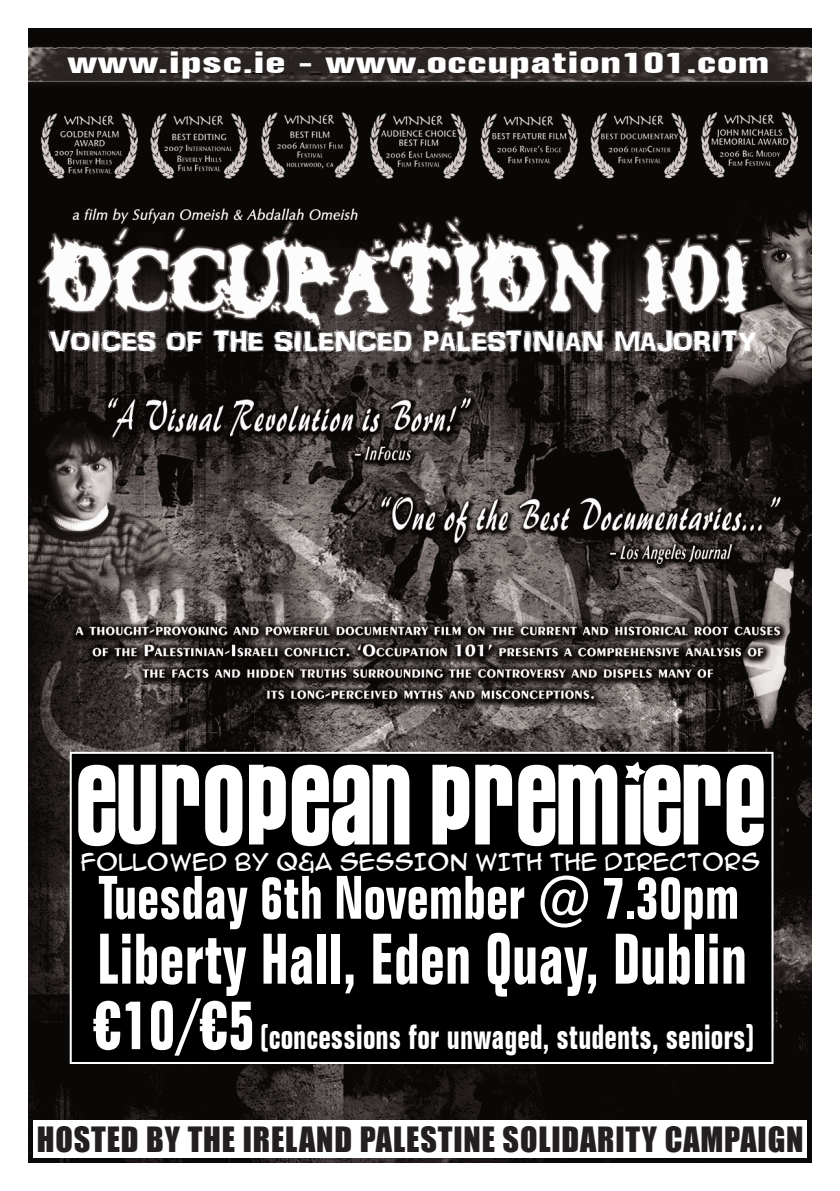
<style>
.page{position:relative;width:840px;height:1191px;background:#fff}
.page>*{position:absolute;margin:0;border:0;box-sizing:border-box;transform-origin:0 0}
.t1{font:120px "Pussycat Snickers";letter-spacing:-.015em;color:#fff;scale:1.04 1}
.t2{font:700 condensed 70px "Folio BT";color:#fff;scale:.85 1}
.t3{font:700 condensed 60px "Folio BT";color:#fff;scale:.88 1}
.t4{font:700 condensed 34px "Folio BT";color:#fff;scale:.88 1}
.t5{font:32px "Impact";letter-spacing:.025em;color:#231f20}
.t6{font:30px "DARLING";letter-spacing:.025em;color:#fff}
.t7{font:700 condensed 30px "Folio BT";color:#fff;scale:1.64 1}
.t8{font:22px "Anime Ace";color:#fff}
.s1{font-family:"Impact";font-weight:400;font-stretch:normal;font-size:60px}
.s2{font-size:70px}
</style>
<div class="page">
<img style="left:28px;top:28px;width:783px;height:1134px">
<div style="left:33px;top:1120px;width:773px;height:37px;background:#fff"></div>
<div style="left:73px;top:755px;width:697px;height:306px;background:#000"></div>
<div style="left:70px;top:752px;width:703px;height:312px;border:2px solid #fff"></div>
<p class="t7" style="left:67px;top:44px;width:429px">www.ipsc.ie - www.occupation101.com</p>
<p class="t6" style="left:49px;top:319px;width:708px">VOICES OF THE SILENCED PALESTINIAN MAJORITY</p>
<h1 class="t1" style="left:73px;top:739px;width:665px">EUROPEAN PREMIERe</h1>
<h3 class="t3" style="left:98px;top:861px;width:729px">Tuesday 6th November @ 7.30pm</h3>
<p class="t8" style="left:81px;top:850px;width:680px">FOLLOWED BY Q&amp;A SESSION WITH THE DIRECTORS</p>
<h2 class="t2" style="left:97px;top:916px;width:765px">Liberty Hall, Eden Quay, Dublin</h2>
<p class="t4" style="left:94px;top:1016px;width:751px"><span class="s1">€</span><span class="s2">10/</span><span class="s1">€</span><span class="s2">5</span> (concessions for unwaged, students, seniors)</p>
<p class="t5" style="left:37px;top:1119px;width:767px">HOSTED BY THE IRELAND PALESTINE SOLIDARITY CAMPAIGN</p>
</div>
